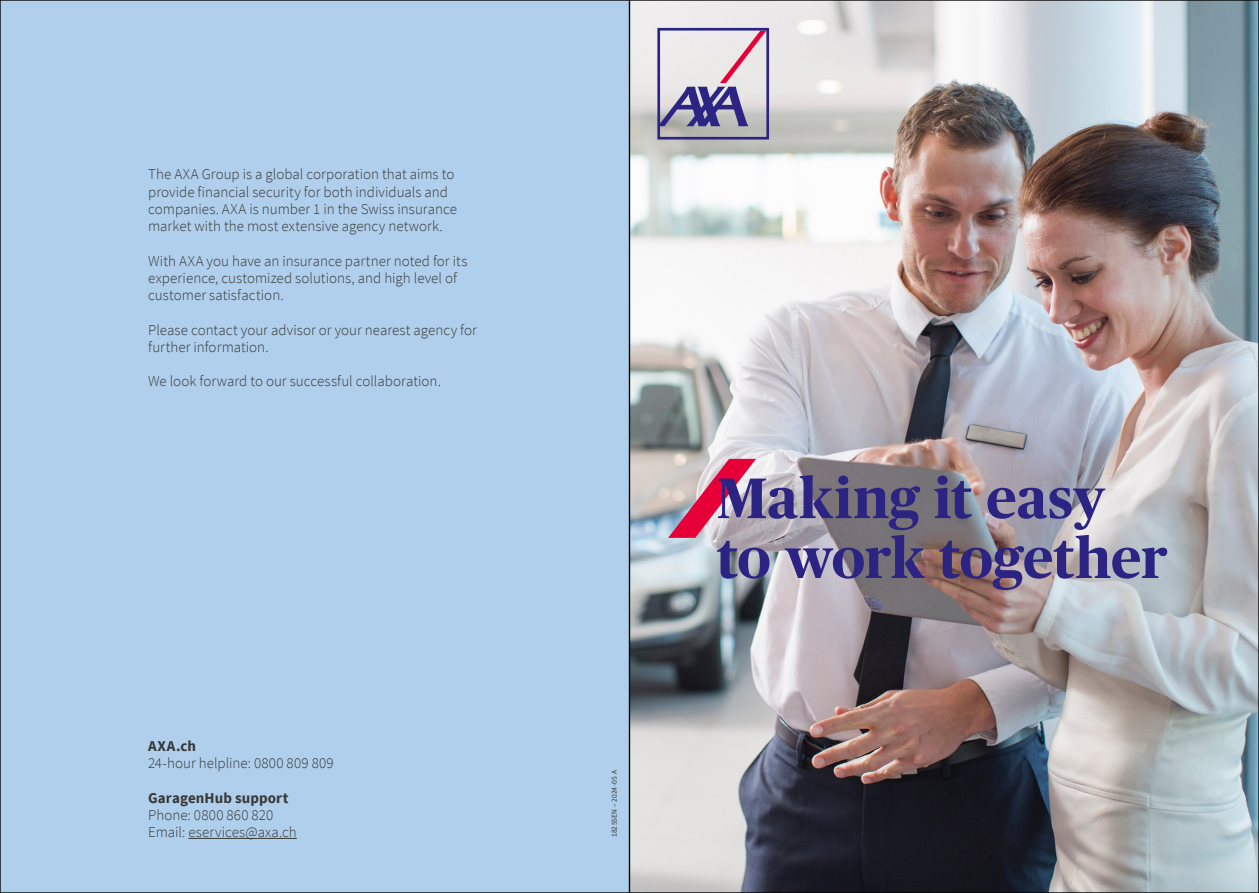
<style>
.page{position:relative;width:1259px;height:893px;background:#fff}
.page>*{position:absolute;margin:0;border:0;box-sizing:border-box;transform-origin:0 0}
.t1{font:700 57px/59.8px "Publico Headline";letter-spacing:.005em;color:#2c2483}
.t2{font:300 15px/17.2px "Source Sans Pro";color:#383937}
.t3{font:700 15px "Source Sans Pro";letter-spacing:.005em;color:#383937}
.t4{font:7.5px "Source Sans Pro";letter-spacing:.02em;color:#383937}
</style>
<div class="page">
<img style="left:631px;top:2px;width:626px;height:889px">
<div style="left:0;top:0;width:629px;height:893px;background:#b0cfec"></div>
<svg style="left:657px;top:28px;width:112px;height:112px;background:#b6aec3"></svg>
<svg style="left:668px;top:459px;width:88px;height:79px;background:#d38a9d"></svg>
<hr style="left:188px;top:838px;width:109px;height:1px;background:#383937">
<p class="t2" style="left:148px;top:166px;width:310px">The AXA Group is a global corporation that aims to provide financial security for both individuals and companies. AXA is number 1 in the Swiss insurance market with the most extensive agency network.</p>
<p class="t2" style="left:148px;top:252px;width:321px">With AXA you have an insurance partner noted for its experience, customized solutions, and high level of customer satisfaction.</p>
<p class="t2" style="left:148px;top:321px;width:330px">Please contact your advisor or your nearest agency for further information.</p>
<p class="t2" style="left:148px;top:373px;width:294px">We look forward to our successful collaboration.</p>
<p class="t3" style="left:148px;top:736px;width:49px">AXA.ch</p>
<p class="t2" style="left:148px;top:755px;width:187px">24-hour helpline: 0800 809 809</p>
<p class="t3" style="left:148px;top:788px;width:142px">GaragenHub support</p>
<p class="t2" style="left:148px;top:806px;width:150px">Phone: 0800 860 820<br>Email: eservices@axa.ch</p>
<p class="t4" style="left:609px;top:837px;width:68px;rotate:-90deg">18255EN – 2024-05 A</p>
<h1 class="t1" style="left:717px;top:465px;width:452px">Making it easy to work together</h1>
</div>
